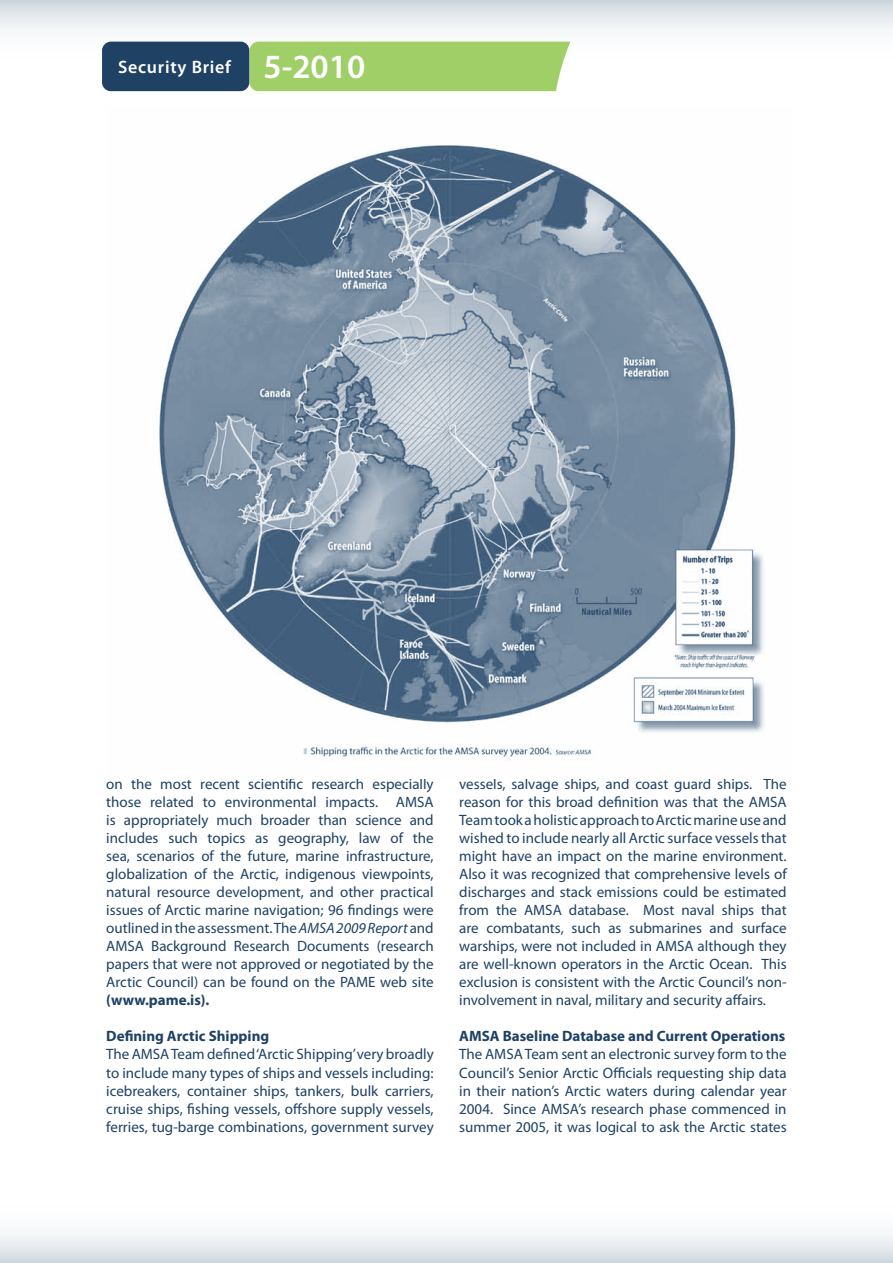
<style>
.page{position:relative;width:893px;height:1263px;background:#fff}
.page>*{position:absolute;margin:0;border:0;box-sizing:border-box;transform-origin:0 0}
.t1{font:600 18px "Myriad Pro";letter-spacing:.04em;color:#fff}
.t2{font:15px/18px "Myriad Pro";color:#1e4164;text-align:justify}
.t3{font:700 15px "Myriad Pro";color:#1e4164}
.s1{font-size:34.05px}
.s2{font-style:italic}
</style>
<div class="page">
<div style="left:0;top:1186px;width:893px;height:77px;background:linear-gradient(to bottom,#fff,#dee3e8)"></div>
<svg style="left:0;top:0;width:893px;height:43px"></svg>
<svg style="left:102px;top:42px;width:468px;height:49px;background:#79a369"></svg>
<img style="left:159px;top:145px;width:605px;height:614px">
<p class="t1" style="left:118px;top:56px;width:249px">Security Brief <span class="s1">5-2010</span></p>
<p class="t2" style="left:106px;top:775px;width:329px">on the most recent scientific research especially those related to environmental impacts. AMSA is appropriately much broader than science and includes such topics as geography, law of the sea, scenarios of the future, marine infrastructure, globalization of the Arctic, indigenous viewpoints, natural resource development, and other practical issues of Arctic marine navigation; 96 findings were outlined in the assessment. The <span class="s2">AMSA 2009 Report</span> and AMSA Background Research Documents (research papers that were not approved or negotiated by the Arctic Council) can be found on the PAME web site</p>
<p class="t3" style="left:106px;top:991px;width:105px">(www.pame.is).</p>
<p class="t3" style="left:106px;top:1027px;width:164px">Defining Arctic Shipping</p>
<p class="t2" style="left:106px;top:1045px;width:329px">The AMSA Team defined ‘Arctic Shipping’ very broadly to include many types of ships and vessels including: icebreakers, container ships, tankers, bulk carriers, cruise ships, fishing vessels, offshore supply vessels, ferries, tug-barge combinations, government survey</p>
<p class="t2" style="left:459px;top:775px;width:329px">vessels, salvage ships, and coast guard ships. The reason for this broad definition was that the AMSA Team took a holistic approach to Arctic marine use and wished to include nearly all Arctic surface vessels that might have an impact on the marine environment.<br>Also it was recognized that comprehensive levels of discharges and stack emissions could be estimated from the AMSA database. Most naval ships that are combatants, such as submarines and surface warships, were not included in AMSA although they are well-known operators in the Arctic Ocean. This exclusion is consistent with the Arctic Council’s non&shy;involvement in naval, military and security affairs.</p>
<p class="t3" style="left:459px;top:1027px;width:328px">AMSA Baseline Database and Current Operations</p>
<p class="t2" style="left:459px;top:1045px;width:329px">The AMSA Team sent an electronic survey form to the Council’s Senior Arctic Officials requesting ship data in their nation’s Arctic waters during calendar year 2004. Since AMSA’s research phase commenced in summer 2005, it was logical to ask the Arctic states</p>
</div>
